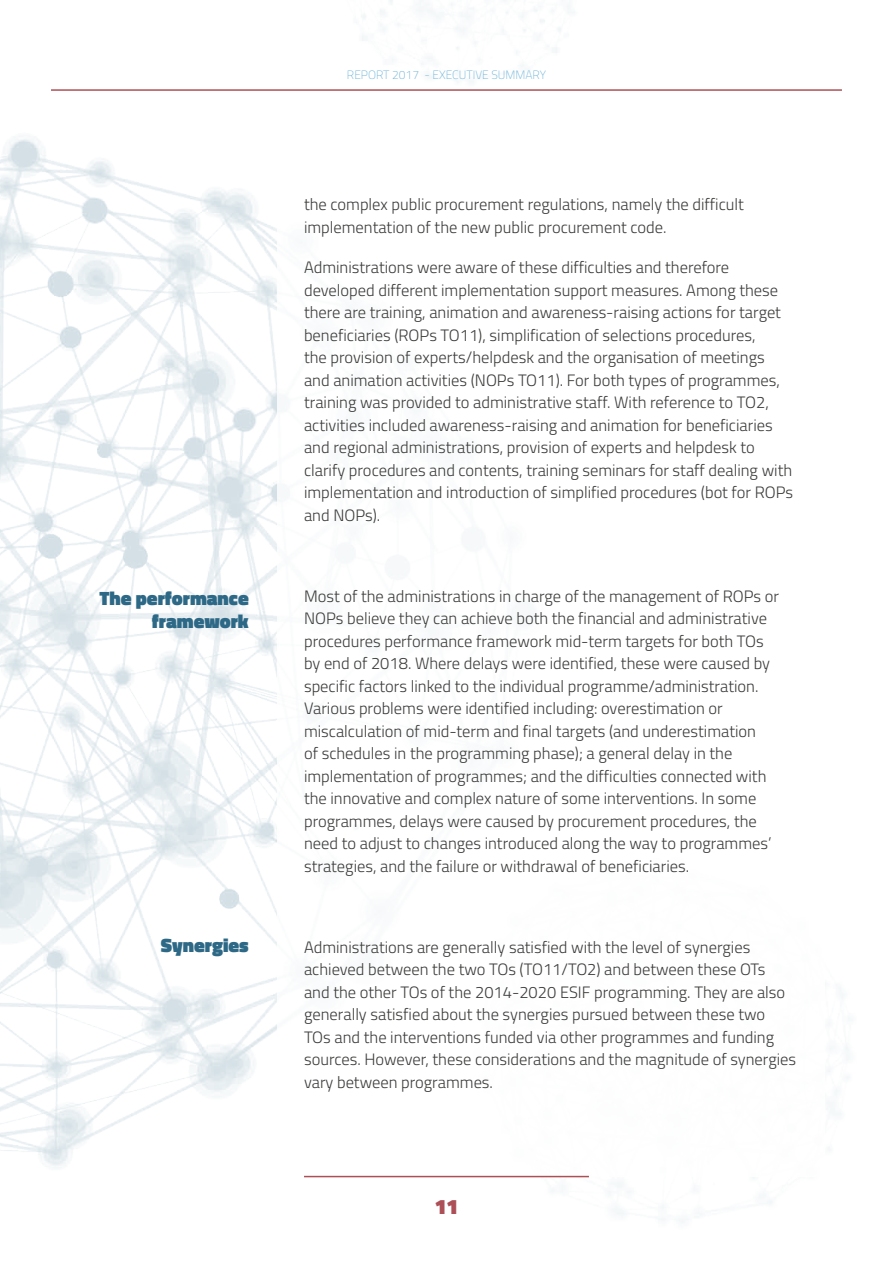
<style>
.page{position:relative;width:893px;height:1263px;background:#fff}
.page>*{position:absolute;margin:0;border:0;box-sizing:border-box;transform-origin:0 0}
.t1{font:900 21px "Titillium";color:#ad4f57}
.t2{font:900 19.5px/23.4px "Titillium";color:#2d6986;text-align:right}
.t3{font:300 16.5px/22.5px "Titillium";color:#3c3c3b}
.t4{font:100 12px "Titillium";color:#5cabd4}
</style>
<div class="page">
<img style="left:0;top:0;width:848px;height:1222px">
<div style="left:277px;top:89px;width:548px;height:1087px;background:#fff"></div>
<hr style="left:51px;top:89px;width:791px;height:2px;background:#ad5056">
<hr style="left:304px;top:1176px;width:285px;height:1px;background:#ad5056">
<p class="t2" style="left:99px;top:586px;width:151px">The performance framework</p>
<p class="t2" style="left:161px;top:933px;width:89px">Synergies</p>
<p class="t4" style="left:347px;top:66px;width:201px">REPORT 2017 - EXECUTIVE SUMMARY</p>
<p class="t3" style="left:304px;top:192px;width:441px">the complex public procurement regulations, namely the difficult implementation of the new public procurement code.</p>
<p class="t3" style="left:304px;top:255px;width:491px">Administrations were aware of these difficulties and therefore developed different implementation support measures. Among these there are training, animation and awareness-raising actions for target beneficiaries (ROPs TO11), simplification of selections procedures,<br>the provision of experts/helpdesk and the organisation of meetings and animation activities (NOPs TO11). For both types of programmes, training was provided to administrative staff. With reference to TO2, activities included awareness-raising and animation for beneficiaries and regional administrations, provision of experts and helpdesk to clarify procedures and contents, training seminars for staff dealing with implementation and introduction of simplified procedures (bot for ROPs and NOPs).</p>
<p class="t3" style="left:304px;top:584px;width:477px">Most of the administrations in charge of the management of ROPs or NOPs believe they can achieve both the financial and administrative procedures performance framework mid-term targets for both TOs by end of 2018. Where delays were identified, these were caused by specific factors linked to the individual programme/administration.<br>Various problems were identified including: overestimation or miscalculation of mid-term and final targets (and underestimation<br>of schedules in the programming phase); a general delay in the implementation of programmes; and the difficulties connected with the innovative and complex nature of some interventions. In some programmes, delays were caused by procurement procedures, the need to adjust to changes introduced along the way to programmes’ strategies, and the failure or withdrawal of beneficiaries.</p>
<p class="t3" style="left:304px;top:935px;width:494px">Administrations are generally satisfied with the level of synergies achieved between the two TOs (TO11/TO2) and between these OTs<br>and the other TOs of the 2014-2020 ESIF programming. They are also generally satisfied about the synergies pursued between these two<br>TOs and the interventions funded via other programmes and funding sources. However, these considerations and the magnitude of synergies vary between programmes.</p>
<p class="t1" style="left:435px;top:1191px;width:25px">11</p>
</div>
